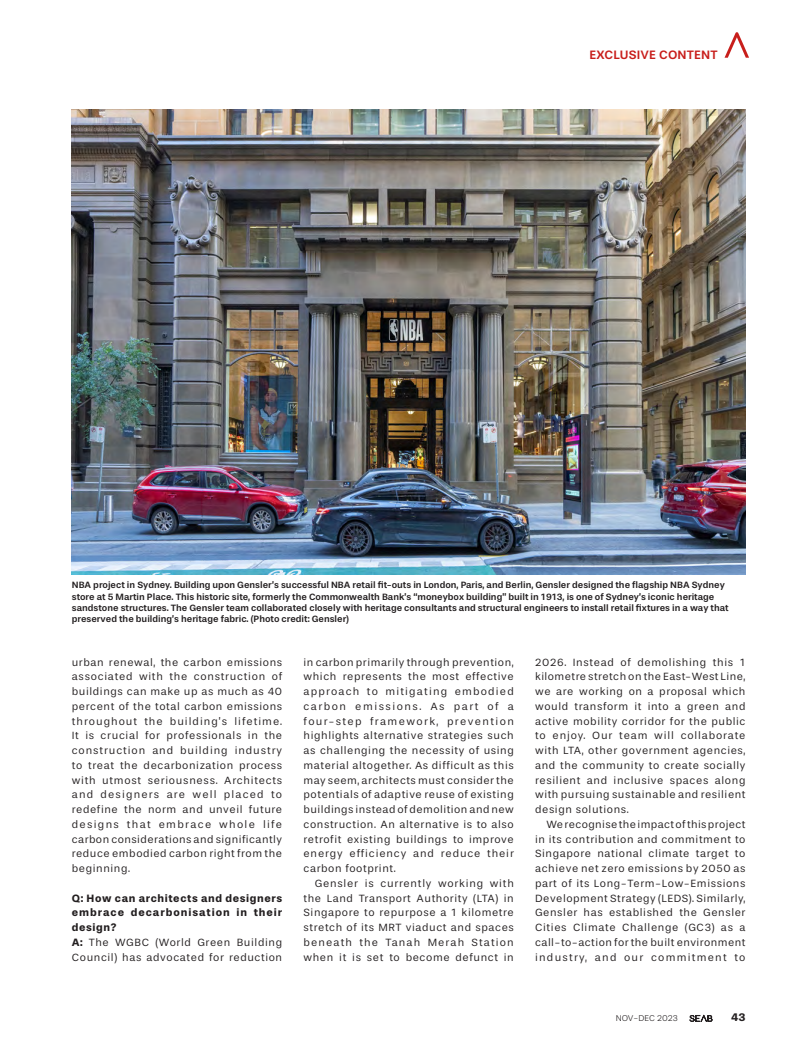
<style>
.page{position:relative;width:800px;height:1055px;background:#fff}
.page>*{position:absolute;margin:0;border:0;box-sizing:border-box;transform-origin:0 0}
.t1{font:500 12.5px "Stevie Sans";letter-spacing:.015em;color:#c81e1b}
.t2{font:10.88px/14.8px "Stevie Sans";letter-spacing:.055em;color:#231f20;text-align:justify}
.t3{font:700 10.88px/14.8px "Stevie Sans";letter-spacing:.09em;color:#231f20;text-align:justify}
.t4{font:500 9.38px/11.2px "Stevie Sans";color:#231f20}
.t5{font:300 8.75px "Stevie Sans";color:#231f20}
.s1{font-weight:700}
.s2{font-family:"Adam";font-weight:400}
.s3{font-weight:700;font-size:11.25px}
</style>
<div class="page">
<svg style="left:724px;top:32px;width:25px;height:26px"></svg>
<img style="left:72px;top:110px;width:673px;height:465px">
<p class="t1" style="left:589px;top:47px;width:130px">EXCLUSIVE CONTENT</p>
<p class="t4" style="left:72px;top:579px;width:658px">NBA project in Sydney. Building upon Gensler’s successful NBA retail fit-outs in London, Paris, and Berlin, Gensler designed the flagship NBA Sydney store at 5 Martin Place. This historic site, formerly the Commonwealth Bank’s “moneybox building” built in 1913, is one of Sydney’s iconic heritage sandstone structures. The Gensler team collaborated closely with heritage consultants and structural engineers to install retail fixtures in a way that preserved the building’s heritage fabric. (Photo credit: Gensler)</p>
<p class="t2" style="left:72px;top:654px;width:212px">urban renewal, the carbon emissions associated with the construction of buildings can make up as much as 40 percent of the total carbon emissions throughout the building’s lifetime.<br>It is crucial for professionals in the construction and building industry to treat the decarbonization process with utmost seriousness. Architects and designers are well placed to redefine the norm and unveil future designs that embrace whole life carbon considerations and significantly reduce embodied carbon right from the beginning.</p>
<p class="t3" style="left:72px;top:890px;width:212px">Q: How can architects and designers embrace decarbonisation in their design?</p>
<p class="t2" style="left:72px;top:935px;width:212px"><span class="s1">A:</span> The WGBC (World Green Building<br>Council) has advocated for reduction</p>
<p class="t2" style="left:303px;top:654px;width:212px">in carbon primarily through prevention, which represents the most effective approach to mitigating embodied carbon emissions. As part of a four-step framework, prevention highlights alternative strategies such as challenging the necessity of using material altogether. As difficult as this may seem, architects must consider the potentials of adaptive reuse of existing buildings instead of demolition and new construction. An alternative is to also retrofit existing buildings to improve energy efficiency and reduce their carbon footprint.</p>
<p class="t2" style="left:303px;top:876px;width:212px;text-indent:11px">Gensler is currently working with the Land Transport Authority (LTA) in Singapore to repurpose a 1 kilometre stretch of its MRT viaduct and spaces beneath the Tanah Merah Station when it is set to become defunct in</p>
<p class="t2" style="left:535px;top:654px;width:212px">2026. Instead of demolishing this 1 kilometre stretch on the East-West Line, we are working on a proposal which would transform it into a green and active mobility corridor for the public to enjoy. Our team will collaborate with LTA, other government agencies, and the community to create socially resilient and inclusive spaces along with pursuing sustainable and resilient design solutions.</p>
<p class="t2" style="left:535px;top:817px;width:212px;text-indent:11px">We recognise the impact of this project in its contribution and commitment to Singapore national climate target to achieve net zero emissions by 2050 as part of its Long-Term-Low-Emissions Development Strategy (LEDS). Similarly, Gensler has established the Gensler Cities Climate Challenge (GC3) as a call-to-action for the built environment industry, and our commitment to</p>
<p class="t5" style="left:615px;top:1013px;width:131px">NOV-DEC 2023 <span class="s2">SEAB</span> <span class="s3">43</span></p>
</div>
